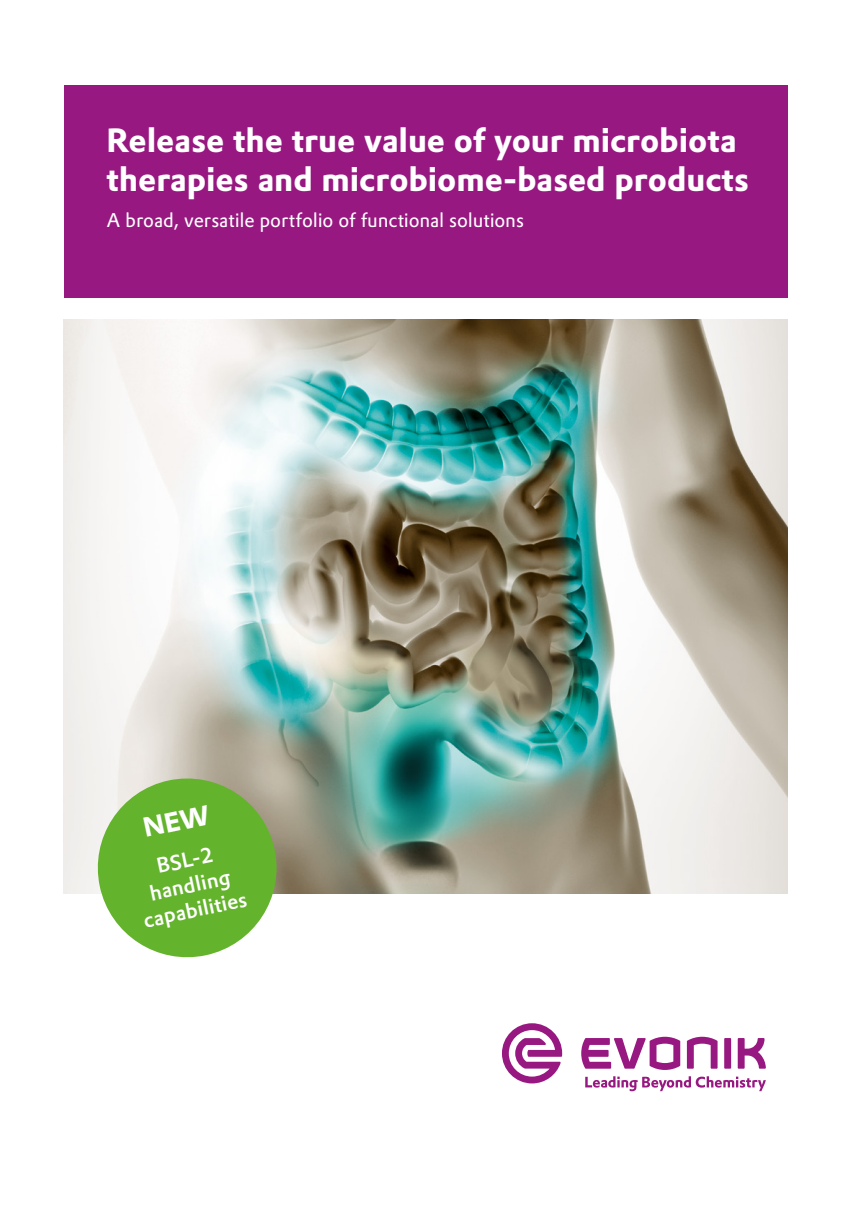
<style>
.page{position:relative;width:851px;height:1221px;background:#fff}
.page>*{position:absolute;margin:0;border:0;box-sizing:border-box;transform-origin:0 0}
.t1{font:700 33px/39px "Evonik Prokyon";letter-spacing:-.005em;color:#fff}
.t2{font:500 21px/25.2px "Evonik Prokyon";color:#fff;text-align:center}
.t3{font:19.5px "Evonik Prokyon";letter-spacing:-.005em;color:#fff}
</style>
<div class="page">
<img style="left:64px;top:319px;width:723px;height:574px">
<div style="left:64px;top:85px;width:723px;height:213px;background:#981881"></div>
<svg style="left:585px;top:1076px;width:180px;height:15px"></svg>
<svg style="left:737px;top:1038px;width:28px;height:30px"></svg>
<div style="left:724px;top:1037px;width:7px;height:31px;background:#981881"></div>
<svg style="left:686px;top:1036px;width:31px;height:32px"></svg>
<svg style="left:581px;top:1036px;width:99px;height:33px"></svg>
<svg style="left:502px;top:1023px;width:60px;height:60px"></svg>
<svg style="left:89px;top:770px;width:196px;height:188px"></svg>
<p class="t1" style="left:106px;top:118px;width:644px">Release the true value of your microbiota therapies and microbiome-based products</p>
<p class="t3" style="left:106px;top:205px;width:419px">A broad, versatile portfolio of functional solutions</p>
<p class="t2" style="left:130px;top:857px;width:107px;rotate:-12deg">BSL-2 handling capabilities</p>
</div>
